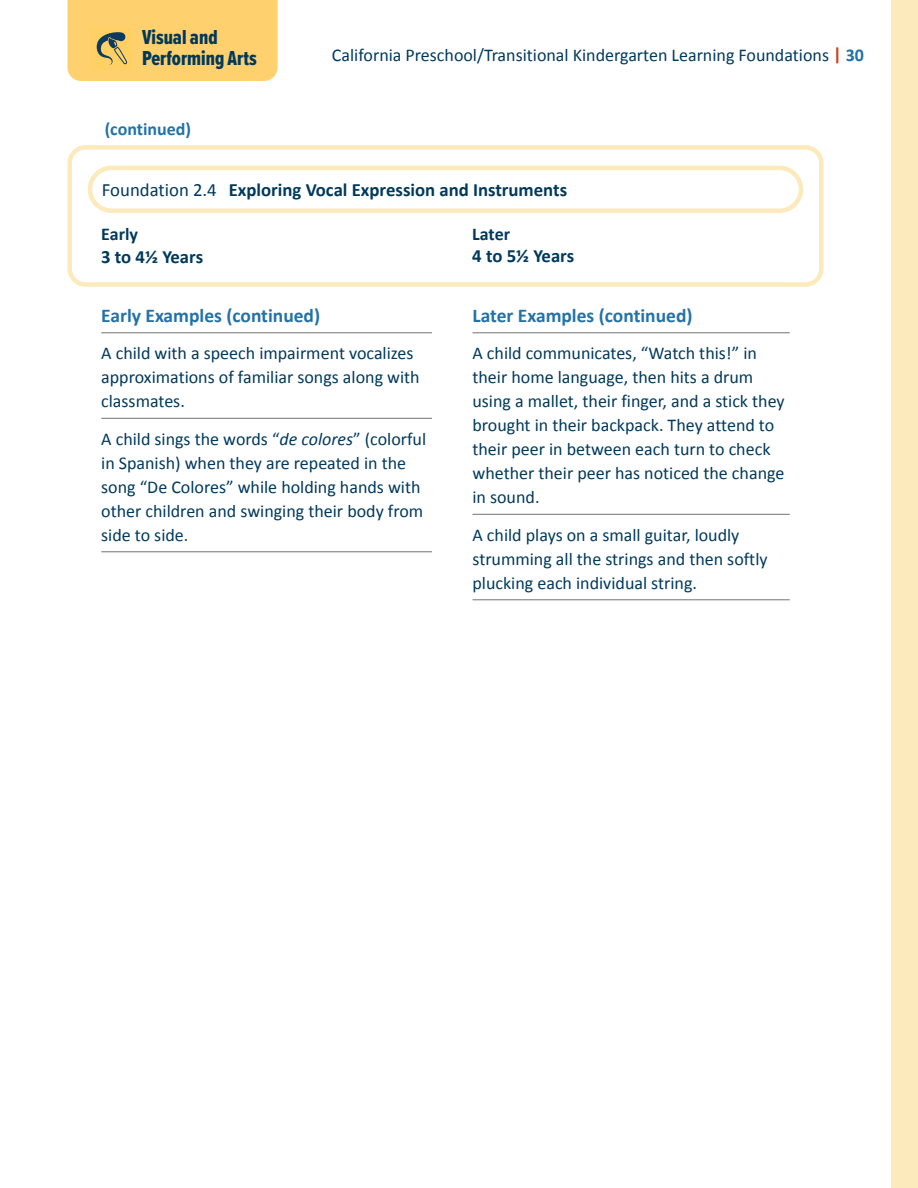
<style>
.page{position:relative;width:918px;height:1188px;background:#fff}
.page>*{position:absolute;margin:0;border:0;box-sizing:border-box;transform-origin:0 0}
.t1{font:21px/21px "Proxima Nova Ex Cn Extrabld";color:#00395c}
.t2{font:700 19.5px "Calibri";color:#2272a8}
.t3{font:700 18.75px "Calibri";color:#00395c}
.t4{font:18px/24px "Calibri";color:#00395c}
.t5{font:700 18px "Calibri";color:#2272a8}
.t6{font:700 18px "Calibri";color:#00395c}
.s1{font-weight:700;color:#cf3f1c}
.s2{font-weight:700;color:#2272a8}
.s3{font-weight:400}
.s4{font-style:italic}
</style>
<div class="page">
<div style="left:891px;top:0;width:27px;height:1188px;background:#fceabd"></div>
<svg style="left:68px;top:0;width:210px;height:81px"></svg>
<div style="left:68px;top:145px;width:756px;height:142px;border:4px solid #fceabd;border-radius:16px"></div>
<div style="left:88px;top:166px;width:715px;height:47px;border:4px solid #fceabd;border-radius:21px"></div>
<hr style="left:101px;top:332px;width:331px;height:1px;background:#737373">
<hr style="left:101px;top:418px;width:331px;height:1px;background:#737373">
<hr style="left:101px;top:551px;width:331px;height:1px;background:#737373">
<hr style="left:472px;top:332px;width:318px;height:1px;background:#737373">
<hr style="left:472px;top:514px;width:318px;height:1px;background:#737373">
<hr style="left:472px;top:599px;width:318px;height:1px;background:#737373">
<p class="t1" style="left:142px;top:26px;width:116px">Visual and<br>Performing Arts</p>
<p class="t5" style="left:105px;top:118px;width:88px">(continued)</p>
<p class="t4" style="left:332px;top:42px;width:534px">California Preschool/Transitional Kindergarten Learning Foundations <span class="s1">|</span> <span class="s2">30</span></p>
<p class="t3" style="left:102px;top:178px;width:467px"><span class="s3">Foundation 2.4</span> Exploring Vocal Expression and Instruments</p>
<p class="t6" style="left:101px;top:223px;width:38px">Early</p>
<p class="t3" style="left:101px;top:245px;width:103px">3 to 4½ Years</p>
<h6 class="t2" style="left:101px;top:303px;width:220px">Early Examples (continued)</h6>
<p class="t4" style="left:101px;top:340px;width:320px">A child with a speech impairment vocalizes approximations of familiar songs along with classmates.</p>
<p class="t4" style="left:101px;top:426px;width:326px">A child sings the words “<span class="s4">de colores</span>” (colorful in Spanish) when they are repeated in the song “De Colores” while holding hands with other children and swinging their body from side to side.</p>
<p class="t6" style="left:472px;top:222px;width:39px">Later</p>
<p class="t3" style="left:472px;top:244px;width:103px">4 to 5½ Years</p>
<h6 class="t2" style="left:472px;top:303px;width:222px">Later Examples (continued)</h6>
<p class="t4" style="left:472px;top:340px;width:314px">A child communicates, “Watch this!” in their home language, then hits a drum using a mallet, their finger, and a stick they brought in their backpack. They attend to their peer in between each turn to check whether their peer has noticed the change in sound.</p>
<p class="t4" style="left:472px;top:522px;width:297px">A child plays on a small guitar, loudly strumming all the strings and then softly plucking each individual string.</p>
</div>
